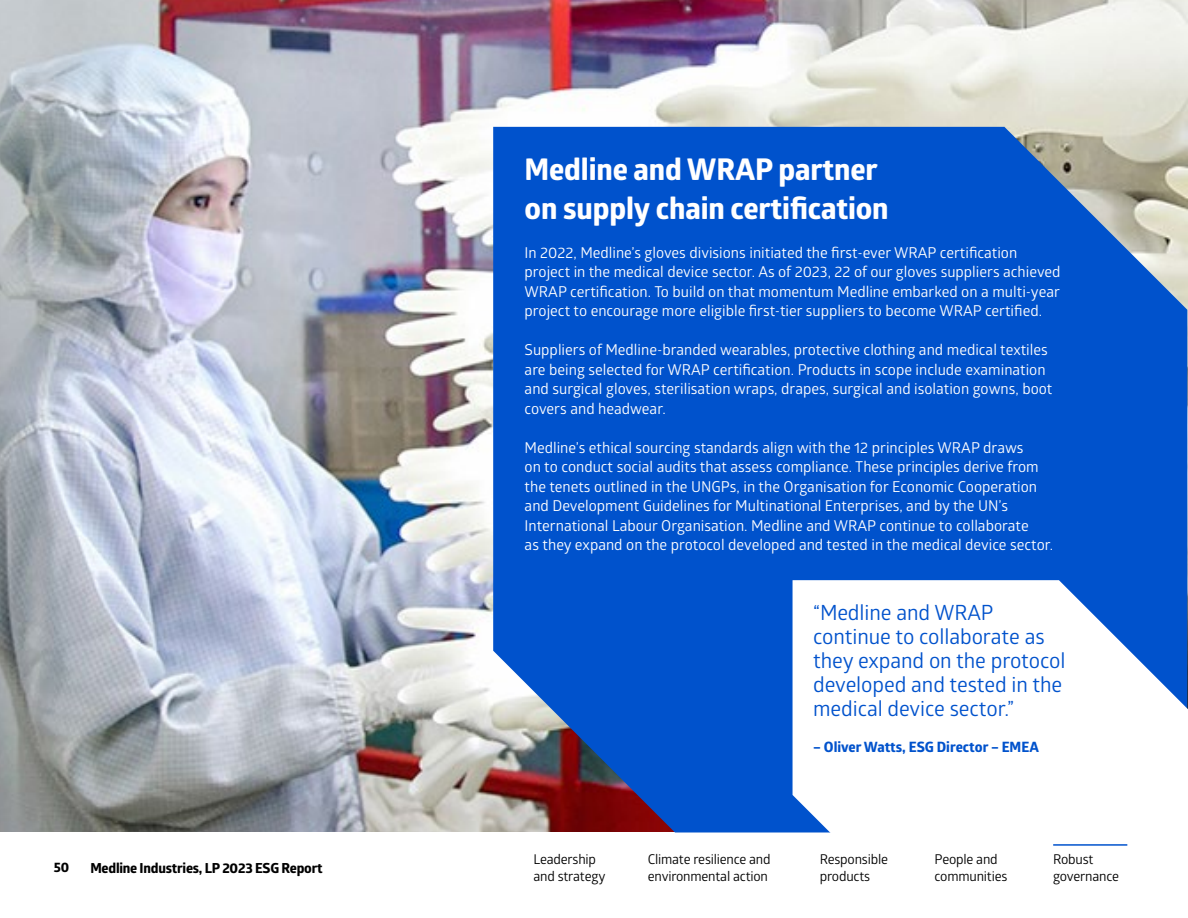
<style>
.page{position:relative;width:1188px;height:918px;background:#fff}
.page>*{position:absolute;margin:0;border:0;box-sizing:border-box;transform-origin:0 0}
.t1{font:800 30px/39px "Glober";letter-spacing:-.005em;color:#fff}
.t2{font:21px/24px "Glober";letter-spacing:-.005em;color:#0052cc}
.t3{font:15px/19.5px "Glober";color:#fff}
.t4{font:800 14.25px "Glober";color:#0052cc}
.t5{font:800 13.8px "Glober";letter-spacing:-.015em;color:#000}
.t6{font:13.5px/16.2px "Glober";letter-spacing:-.015em;color:#000}
.t7{font:800 13.5px "Glober";color:#000}
</style>
<div class="page">
<img style="left:0;top:1px;width:1188px;height:831px">
<svg style="left:493px;top:127px;width:694px;height:706px;background:#0e57c5"></svg>
<svg style="left:793px;top:580px;width:395px;height:253px"></svg>
<hr style="left:1053px;top:844px;width:74px;height:2px;background:#0052cc">
<h1 class="t1" style="left:525px;top:149px;width:366px">Medline and WRAP partner on supply chain certification</h1>
<p class="t3" style="left:525px;top:242px;width:537px">In 2022, Medline’s gloves divisions initiated the first-ever WRAP certification project in the medical device sector. As of 2023, 22 of our gloves suppliers achieved WRAP certification. To build on that momentum Medline embarked on a multi-year project to encourage more eligible first-tier suppliers to become WRAP certified.</p>
<p class="t3" style="left:525px;top:339px;width:529px">Suppliers of Medline-branded wearables, protective clothing and medical textiles are being selected for WRAP certification. Products in scope include examination and surgical gloves, sterilisation wraps, drapes, surgical and isolation gowns, boot covers and headwear.</p>
<p class="t3" style="left:525px;top:437px;width:530px">Medline’s ethical sourcing standards align with the 12 principles WRAP draws<br>on to conduct social audits that assess compliance. These principles derive from the tenets outlined in the UNGPs, in the Organisation for Economic Cooperation and Development Guidelines for Multinational Enterprises, and by the UN’s International Labour Organisation. Medline and WRAP continue to collaborate<br>as they expand on the protocol developed and tested in the medical device sector.</p>
<h2 class="t2" style="left:813px;top:600px;width:254px">“Medline and WRAP continue to collaborate as they expand on the protocol developed and tested in the medical device sector.”</h2>
<p class="t4" style="left:813px;top:737px;width:227px">– Oliver Watts, ESG Director – EMEA</p>
<p class="t7" style="left:54px;top:858px;width:17px">50</p>
<p class="t5" style="left:90px;top:858px;width:234px">Medline Industries, LP 2023 ESG Report</p>
<p class="t6" style="left:648px;top:851px;width:124px">Climate resilience and environmental action</p>
<p class="t6" style="left:820px;top:851px;width:70px">Responsible products</p>
<p class="t6" style="left:935px;top:851px;width:74px">People and communities</p>
<p class="t6" style="left:1053px;top:851px;width:67px">Robust governance</p>
<p class="t6" style="left:534px;top:851px;width:73px">Leadership and strategy</p>
</div>
